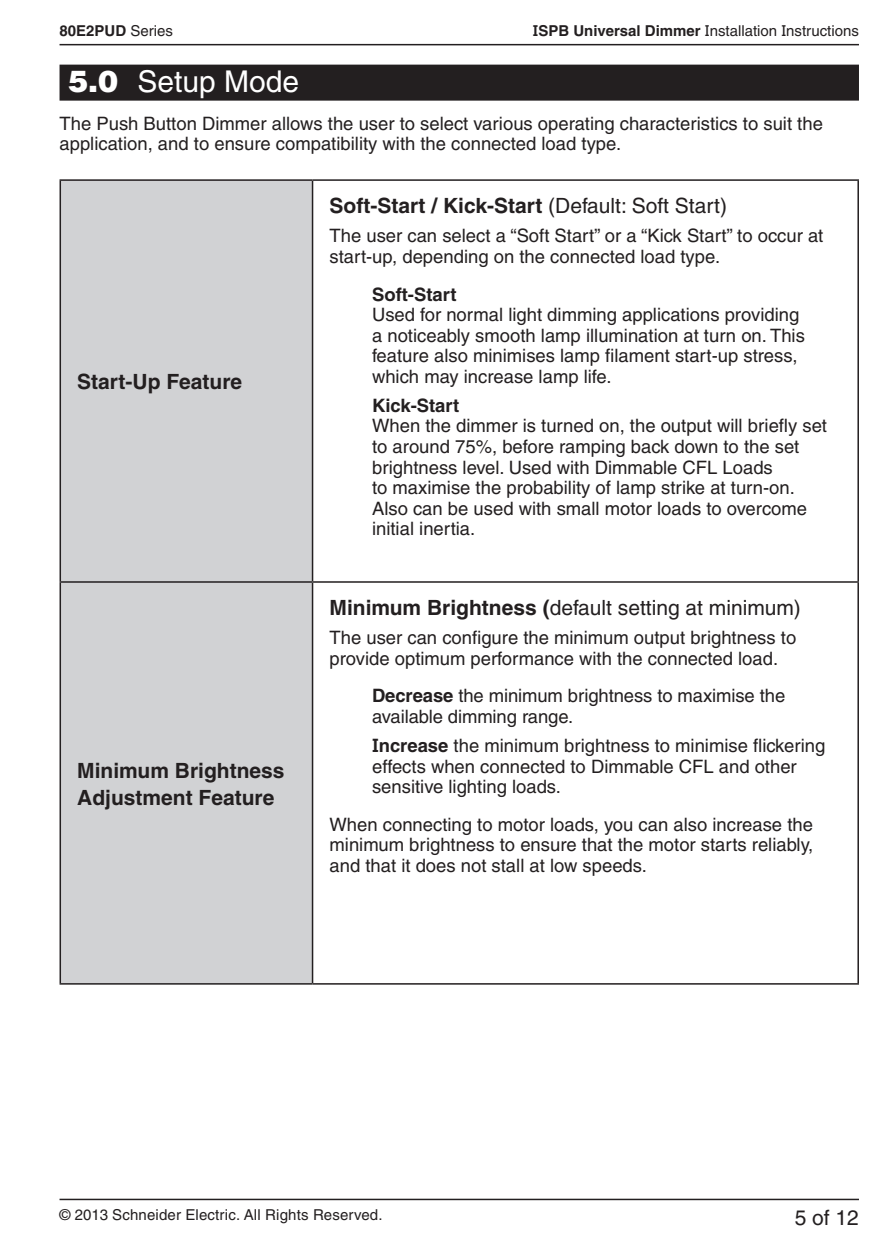
<style>
.page{position:relative;width:893px;height:1259px;background:#fff}
.page>*{position:absolute;margin:0;border:0;box-sizing:border-box;transform-origin:0 0}
.t1{font:500 30px "Helveticasi";color:#fff}
.t2{font:700 21px/27px "Helveticasi";color:#231f20}
.t3{font:500 21px "Helveticasi";color:#231f20}
.t4{font:500 18.6px/20.7px "Helveticasi";color:#231f20}
.t5{font:700 18.6px "Helveticasi";color:#231f20}
.t6{font:500 15px "Helveticasi";letter-spacing:.01em;color:#231f20}
.t7{font:700 15px "Helveticasi";color:#231f20}
.s1{font-weight:500}
.s2{font-weight:700}
.s3{font-family:"Helvetica Bsi";font-weight:400}
</style>
<div class="page">
<hr style="left:60px;top:44px;width:799px;height:1px;background:#231f20">
<hr style="left:60px;top:1198px;width:799px;height:2px;background:#231f20">
<div style="left:60px;top:65px;width:799px;height:36px;background:#231f20"></div>
<div style="left:61px;top:181px;width:251px;height:802px;background:#d1d2d4"></div>
<hr style="left:60px;top:179px;width:253px;height:2px;background:#231f20">
<hr style="left:60px;top:181px;width:1px;height:400px;background:#231f20">
<hr style="left:313px;top:179px;width:546px;height:2px;background:#231f20">
<hr style="left:312px;top:181px;width:1px;height:400px;background:#231f20">
<hr style="left:857px;top:181px;width:2px;height:400px;background:#231f20">
<hr style="left:60px;top:581px;width:253px;height:2px;background:#231f20">
<hr style="left:60px;top:583px;width:1px;height:400px;background:#231f20">
<hr style="left:313px;top:581px;width:546px;height:2px;background:#231f20">
<hr style="left:312px;top:583px;width:1px;height:400px;background:#231f20">
<hr style="left:857px;top:583px;width:2px;height:400px;background:#231f20">
<hr style="left:60px;top:983px;width:253px;height:1px;background:#231f20">
<hr style="left:313px;top:983px;width:546px;height:1px;background:#231f20">
<p class="t7" style="left:60px;top:21px;width:115px">80E2PUD <span class="s1">Series</span></p>
<p class="t6" style="left:533px;top:22px;width:327px"><span class="s2">ISPB Universal Dimmer</span> Installation Instructions</p>
<h1 class="t1" style="left:68px;top:64px;width:233px"><span class="s3">5.0</span> Setup Mode</h1>
<p class="t4" style="left:60px;top:113px;width:765px">The Push Button Dimmer allows the user to select various operating characteristics to suit the application, and to ensure compatibility with the connected load type.</p>
<p class="t2" style="left:77px;top:368px;width:166px">Start-Up Feature</p>
<p class="t2" style="left:77px;top:756px;width:209px">Minimum Brightness<br>Adjustment Feature</p>
<p class="t2" style="left:330px;top:192px;width:399px">Soft-Start / Kick-Start <span class="s1">(Default: Soft Start)</span></p>
<p class="t4" style="left:330px;top:225px;width:495px">The user can select a “Soft Start” or a “Kick Start” to occur at start-up, depending on the connected load type.</p>
<p class="t5" style="left:372px;top:283px;width:86px">Soft-Start</p>
<p class="t4" style="left:372px;top:304px;width:434px">Used for normal light dimming applications providing a noticeably smooth lamp illumination at turn on. This feature also minimises lamp filament start-up stress, which may increase lamp life.</p>
<p class="t5" style="left:372px;top:394px;width:89px">Kick-Start</p>
<p class="t4" style="left:372px;top:415px;width:456px">When the dimmer is turned on, the output will briefly set to around 75%, before ramping back down to the set brightness level. Used with Dimmable CFL Loads<br>to maximise the probability of lamp strike at turn-on.<br>Also can be used with small motor loads to overcome initial inertia.</p>
<p class="t3" style="left:330px;top:596px;width:473px"><span class="s2">Minimum Brightness (</span>default setting at minimum)</p>
<p class="t4" style="left:330px;top:627px;width:468px">The user can configure the minimum output brightness to provide optimum performance with the connected load.</p>
<p class="t4" style="left:372px;top:685px;width:415px"><span class="s2">Decrease</span> the minimum brightness to maximise the available dimming range.</p>
<p class="t4" style="left:372px;top:735px;width:455px"><span class="s2">Increase</span> the minimum brightness to minimise flickering effects when connected to Dimmable CFL and other sensitive lighting loads.</p>
<p class="t4" style="left:330px;top:814px;width:485px;text-align:justify">When connecting to motor loads, you can also increase the minimum brightness to ensure that the motor starts reliably, and that it does not stall at low speeds.</p>
<p class="t6" style="left:60px;top:1206px;width:325px">© 2013 Schneider Electric. All Rights Reserved.</p>
<p class="t3" style="left:795px;top:1205px;width:66px">5 of 12</p>
</div>
